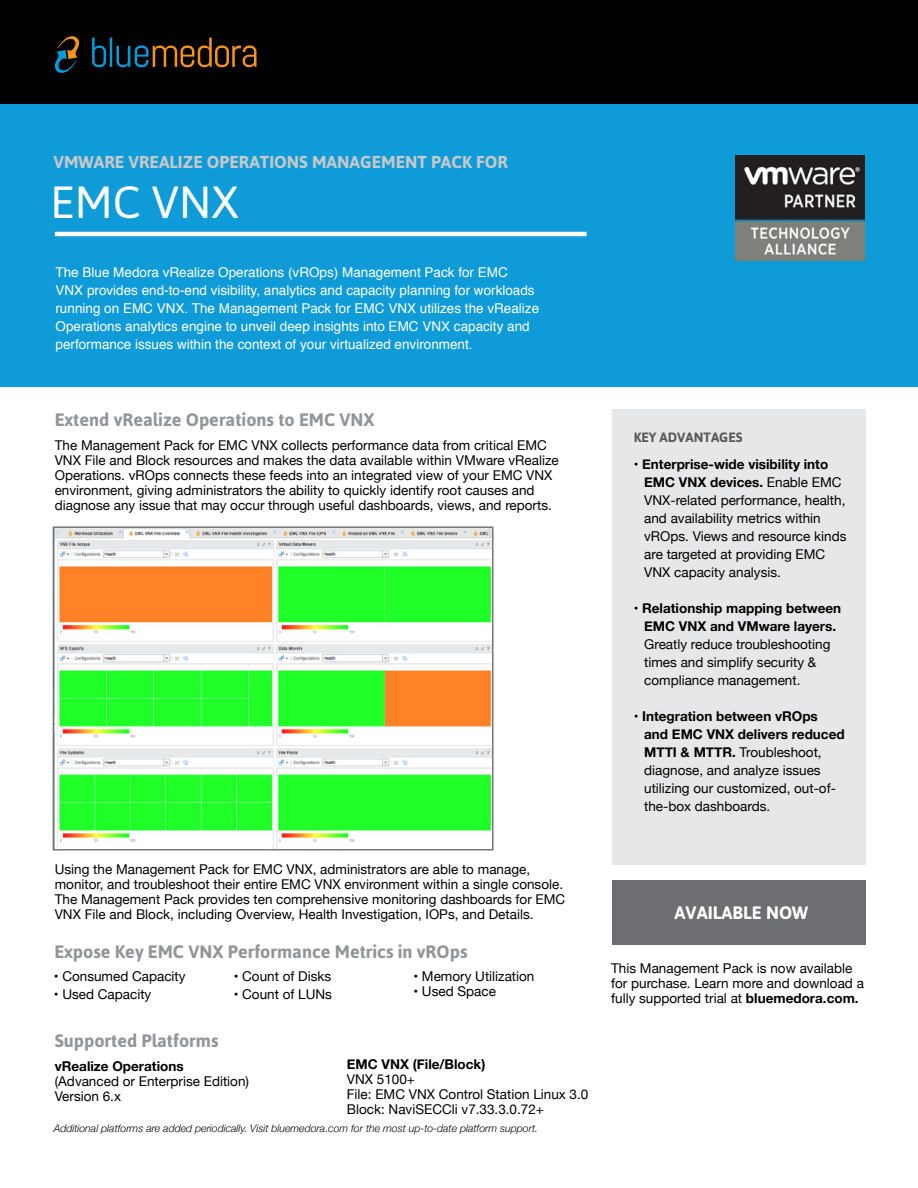
<style>
.page{position:relative;width:918px;height:1188px;background:#fff}
.page>*{position:absolute;margin:0;border:0;box-sizing:border-box;transform-origin:0 0}
.t1{font:45px "Asap";color:#fff}
.t2{font:700 18px "Asap";color:#939598}
.t3{font:700 18px "Asap";color:#fff}
.t4{font:700 17.25px "Asap";color:#c7c8ca}
.t5{font:13.5px/18px "Helvetica Neue";color:#000}
.t6{font:13.5px/18px "Helvetica";color:#fff}
.t7{font:700 13.5px/18px "Helvetica Neue";color:#000;text-align:center}
.t8{font:700 13.5px "Asap";color:#58595b}
.t9{font:italic 300 10.5px "Helvetica Neue";color:#000}
.s1{font-weight:700}
.s2{font-weight:400}
</style>
<div class="page">
<div style="left:613px;top:880px;width:253px;height:64px;background:#6d6e71"></div>
<div style="left:0;top:98px;width:918px;height:289px;background:#0e9bd7"></div>
<div style="left:613px;top:410px;width:253px;height:456px;background:#e6e7e8"></div>
<div style="left:0;top:0;width:918px;height:104px;background:#000"></div>
<img style="left:55px;top:528px;width:436px;height:320px">
<div style="left:53px;top:526px;width:440px;height:324px;border:1px solid #747070"></div>
<img style="left:735px;top:156px;width:130px;height:104px">
<svg style="left:92px;top:38px;width:165px;height:29px"></svg>
<svg style="left:55px;top:36px;width:24px;height:37px"></svg>
<hr style="left:55px;top:232px;width:532px;height:4px;background:#fff">
<p class="t4" style="left:53px;top:152px;width:456px">VMWARE VREALIZE OPERATIONS MANAGEMENT PACK FOR</p>
<h1 class="t1" style="left:50px;top:176px;width:190px">EMC VNX</h1>
<p class="t6" style="left:56px;top:264px;width:485px">The Blue Medora vRealize Operations (vROps) Management Pack for EMC<br>VNX provides end-to-end visibility, analytics and capacity planning for workloads running on EMC VNX. The Management Pack for EMC VNX utilizes the vRealize Operations analytics engine to unveil deep insights into EMC VNX capacity and performance issues within the context of your virtualized environment.</p>
<h2 class="t2" style="left:55px;top:409px;width:321px">Extend vRealize Operations to EMC VNX</h2>
<p class="t5" style="left:55px;top:439px;width:506px;line-height:15px">The Management Pack for EMC VNX collects performance data from critical EMC VNX File and Block resources and makes the data available within VMware vRealize Operations. vROps connects these feeds into an integrated view of your EMC VNX environment, giving administrators the ability to quickly identify root causes and diagnose any issue that may occur through useful dashboards, views, and reports.</p>
<p class="t5" style="left:55px;top:862px;width:512px;line-height:15px">Using the Management Pack for EMC VNX, administrators are able to manage, monitor, and troubleshoot their entire EMC VNX environment within a single console.<br>The Management Pack provides ten comprehensive monitoring dashboards for EMC VNX File and Block, including Overview, Health Investigation, IOPs, and Details.</p>
<h2 class="t2" style="left:54px;top:941px;width:415px">Expose Key EMC VNX Performance Metrics in vROps</h2>
<p class="t5" style="left:54px;top:968px;width:133px">• Consumed Capacity</p>
<p class="t5" style="left:54px;top:986px;width:99px">• Used Capacity</p>
<p class="t5" style="left:234px;top:968px;width:99px">• Count of Disks</p>
<p class="t5" style="left:234px;top:986px;width:100px">• Count of LUNs</p>
<p class="t5" style="left:414px;top:968px;width:122px">• Memory Utilization</p>
<p class="t5" style="left:414px;top:983px;width:84px">• Used Space</p>
<h2 class="t2" style="left:55px;top:1030px;width:165px">Supported Platforms</h2>
<p class="t7" style="left:55px;top:1057px;width:130px">vRealize Operations</p>
<p class="t5" style="left:55px;top:1074px;width:196px;line-height:15px">(Advanced or Enterprise Edition)<br>Version 6.x</p>
<p class="t7" style="left:347px;top:1055px;width:140px">EMC VNX (File/Block)</p>
<p class="t5" style="left:347px;top:1072px;width:243px;line-height:15px">VNX 5100+<br>File: EMC VNX Control Station Linux 3.0<br>Block: NaviSECCli v7.33.3.0.72+</p>
<p class="t9" style="left:54px;top:1120px;width:486px">Additional platforms are added periodically. Visit bluemedora.com for the most up-to-date platform support.</p>
<p class="t8" style="left:634px;top:429px;width:110px">KEY ADVANTAGES</p>
<p class="t5" style="left:644px;top:456px;width:204px;text-indent:-11px">• <span class="s1">Enterprise-wide visibility into<br>EMC VNX devices.</span> Enable EMC<br>VNX-related performance, health, and availability metrics within vROps. Views and resource kinds are targeted at providing EMC<br>VNX capacity analysis.</p>
<p class="t7" style="left:634px;top:599px;width:209px"><span class="s2">•</span> Relationship mapping between<br>EMC VNX and VMware layers.</p>
<p class="t5" style="left:644px;top:636px;width:188px">Greatly reduce troubleshooting times and simplify security &amp; compliance management.</p>
<p class="t5" style="left:644px;top:708px;width:202px;text-indent:-11px">• <span class="s1">Integration between vROps and EMC VNX delivers reduced<br>MTTI &amp; MTTR.</span> Troubleshoot, diagnose, and analyze issues utilizing our customized, out-of&shy;the-box dashboards.</p>
<h2 class="t3" style="left:675px;top:902px;width:135px">AVAILABLE NOW</h2>
<p class="t5" style="left:611px;top:961px;width:254px;line-height:15px">This Management Pack is now available for purchase. Learn more and download a fully supported trial at <span class="s1">bluemedora.com.</span></p>
</div>
